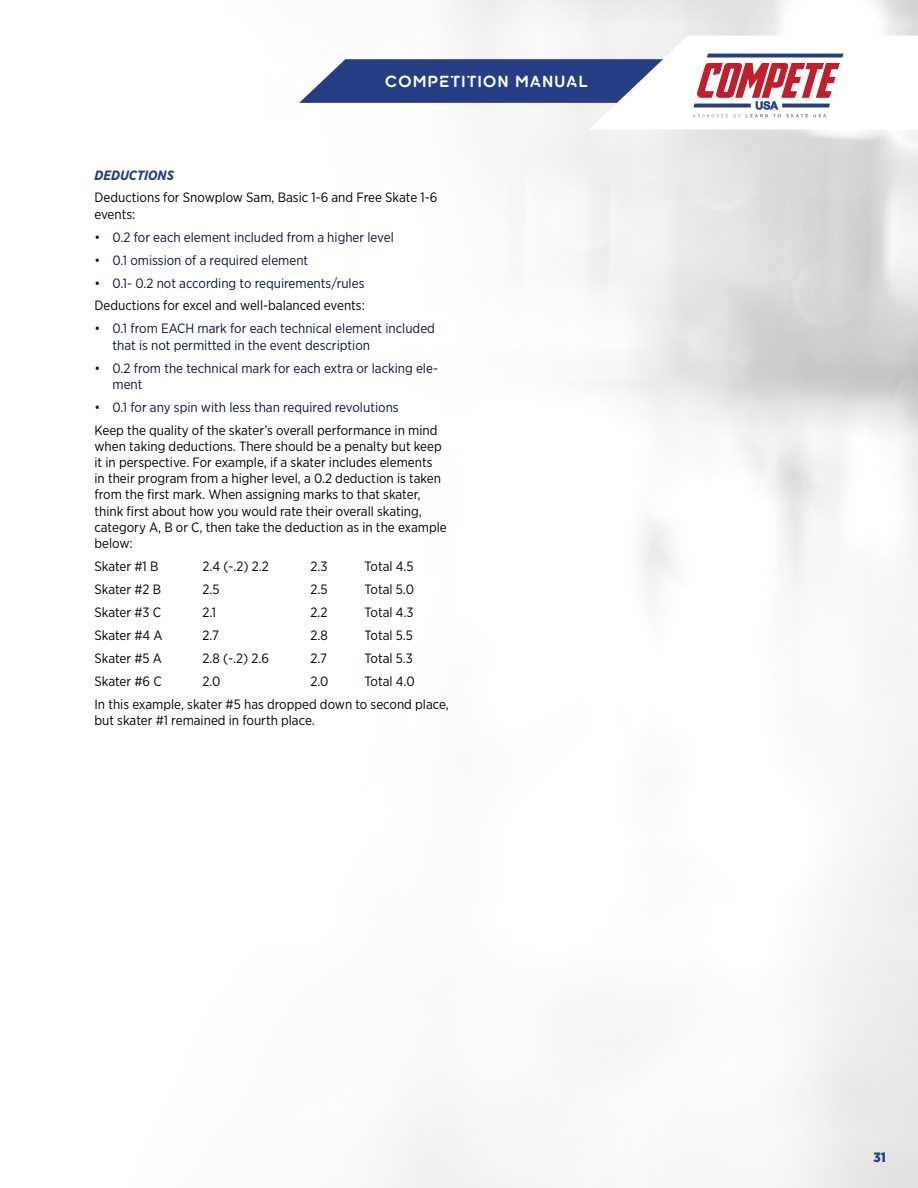
<style>
.page{position:relative;width:918px;height:1188px;background:#fff}
.page>*{position:absolute;margin:0;border:0;box-sizing:border-box;transform-origin:0 0}
.t1{font:700 15px "Kroppen Round";letter-spacing:.1em;color:#fff}
.t2{font:13.5px/16.2px "Gotham Narrow";color:#000}
.t3{font:13.5px/16.2px "Gotham Narrow";color:#0b1637}
.t4{font:italic 700 13.5px "Gotham Narrow";color:#243d84}
.t5{font:900 13.5px "Gotham Narrow";color:#243d84}
</style>
<div class="page">
<svg style="left:299px;top:36px;width:545px;height:93px"></svg>
<p class="t1" style="left:385px;top:73px;width:204px">COMPETITION MANUAL</p>
<p class="t4" style="left:94px;top:166px;width:81px">DEDUCTIONS</p>
<p class="t2" style="left:94px;top:189px;width:344px">Deductions for Snowplow Sam, Basic 1-6 and Free Skate 1-6 events:</p>
<p class="t3" style="left:94px;top:229px;width:301px">• 0.2 for each element included from a higher level</p>
<p class="t3" style="left:94px;top:251px;width:215px">• 0.1 omission of a required element</p>
<p class="t3" style="left:94px;top:274px;width:271px">• 0.1- 0.2 not according to requirements/rules</p>
<p class="t2" style="left:94px;top:297px;width:272px">Deductions for excel and well-balanced events:</p>
<p class="t3" style="left:112px;top:320px;width:324px;text-indent:-18px">• 0.1 from EACH mark for each technical element included that is not permitted in the event description</p>
<p class="t3" style="left:112px;top:359px;width:327px;text-indent:-18px">• 0.2 from the technical mark for each extra or lacking ele&shy;ment</p>
<p class="t3" style="left:94px;top:399px;width:306px">• 0.1 for any spin with less than required revolutions</p>
<p class="t2" style="left:94px;top:422px;width:354px">Keep the quality of the skater’s overall performance in mind when taking deductions. There should be a penalty but keep it in perspective. For example, if a skater includes elements<br>in their program from a higher level, a 0.2 deduction is taken from the first mark. When assigning marks to that skater, think first about how you would rate their overall skating, category A, B or C, then take the deduction as in the example below:</p>
<p class="t2" style="left:94px;top:558px;width:65px">Skater #1 B</p>
<p class="t2" style="left:202px;top:558px;width:68px">2.4 (-.2) 2.2</p>
<p class="t2" style="left:310px;top:558px;width:19px">2.3</p>
<p class="t2" style="left:364px;top:558px;width:51px">Total 4.5</p>
<p class="t2" style="left:94px;top:581px;width:68px">Skater #2 B</p>
<p class="t2" style="left:202px;top:581px;width:19px">2.5</p>
<p class="t2" style="left:310px;top:581px;width:19px">2.5</p>
<p class="t2" style="left:364px;top:581px;width:51px">Total 5.0</p>
<p class="t2" style="left:94px;top:604px;width:68px">Skater #3 C</p>
<p class="t2" style="left:202px;top:604px;width:15px">2.1</p>
<p class="t2" style="left:310px;top:604px;width:19px">2.2</p>
<p class="t2" style="left:364px;top:604px;width:51px">Total 4.3</p>
<p class="t2" style="left:94px;top:627px;width:70px">Skater #4 A</p>
<p class="t2" style="left:202px;top:627px;width:18px">2.7</p>
<p class="t2" style="left:310px;top:627px;width:19px">2.8</p>
<p class="t2" style="left:364px;top:627px;width:50px">Total 5.5</p>
<p class="t2" style="left:94px;top:650px;width:69px">Skater #5 A</p>
<p class="t2" style="left:202px;top:650px;width:68px">2.8 (-.2) 2.6</p>
<p class="t2" style="left:310px;top:650px;width:18px">2.7</p>
<p class="t2" style="left:364px;top:650px;width:50px">Total 5.3</p>
<p class="t2" style="left:94px;top:673px;width:69px">Skater #6 C</p>
<p class="t2" style="left:202px;top:673px;width:20px">2.0</p>
<p class="t2" style="left:310px;top:673px;width:20px">2.0</p>
<p class="t2" style="left:94px;top:669px;width:356px;line-height:23px;text-indent:270px">Total 4.0<br>In this example, skater #5 has dropped down to second place,</p>
<p class="t2" style="left:94px;top:712px;width:222px">but skater #1 remained in fourth place.</p>
<p class="t5" style="left:874px;top:1148px;width:14px">31</p>
</div>
